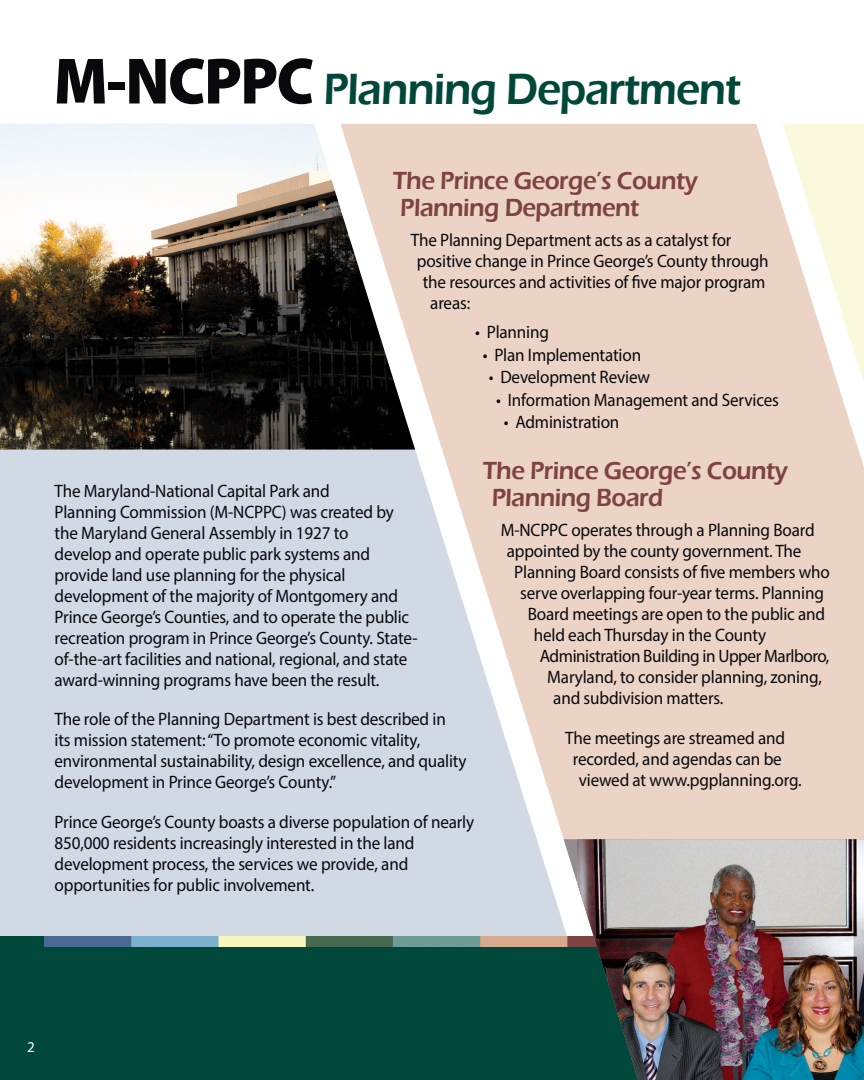
<style>
.page{position:relative;width:864px;height:1080px;background:#fff}
.page>*{position:absolute;margin:0;border:0;box-sizing:border-box;transform-origin:0 0}
.Heading_Extra_Large{font:600 45px "Eras ITC";letter-spacing:-.025em;color:#004839;scale:.95 1}
.Heading_2-brown{font:600 25.5px/27px "Eras ITC";letter-spacing:-.02em;color:#7e4243;scale:.95 1}
.Body_Text{font:18px/21px "Myriad Pro";letter-spacing:-.01em;color:#08080d;scale:.95 1}
.Body_Paragraph{font:18px "Myriad Pro";letter-spacing:-.01em;color:#08080d;scale:.95 1}
.t1{font:15px "Myriad Pro";color:#fff}
.s1{font-family:"Myriad Pro";font-weight:900;font-size:66px;color:#08080d}
</style>
<div class="page">
<div style="left:0;top:936px;width:864px;height:144px;background:#004839"></div>
<img style="left:45px;top:936px;width:519px;height:11px">
<div style="left:0;top:450px;width:340px;height:486px;background:#d1dae4"></div>
<svg style="left:340px;top:124px;width:524px;height:812px;background:#e7d8cf"></svg>
<img style="left:0;top:124px;width:415px;height:326px">
<svg style="left:564px;top:839px;width:13px;height:108px"></svg>
<img style="left:577px;top:839px;width:287px;height:241px">
<p class="Heading_Extra_Large" style="left:54px;top:63px;width:725px"><span class="s1">M-NCPPC</span> Planning Department</p>
<p class="Heading_2-brown" style="left:393px;top:167px;width:323px">The Prince George’s County<br>Planning Department</p>
<p class="Body_Text" style="left:411px;top:229px;width:339px">The Planning Department acts as a catalyst for</p>
<p class="Body_Text" style="left:417px;top:250px;width:372px">positive change in Prince George’s County through</p>
<p class="Body_Text" style="left:423px;top:271px;width:362px">the resources and activities of five major program</p>
<p class="Body_Text" style="left:430px;top:292px;width:44px">areas:</p>
<p class="Body_Paragraph" style="left:475px;top:321px;width:79px">• Planning</p>
<p class="Body_Paragraph" style="left:483px;top:344px;width:168px">• Plan Implementation</p>
<p class="Body_Paragraph" style="left:489px;top:366px;width:171px">• Development Review</p>
<p class="Body_Paragraph" style="left:496px;top:389px;width:299px">• Information Management and Services</p>
<p class="Body_Paragraph" style="left:504px;top:411px;width:123px">• Administration</p>
<p class="Heading_2-brown" style="left:492px;top:457px;width:313px;text-indent:-9px">The Prince George’s County<br>Planning Board</p>
<p class="Body_Text" style="left:501px;top:519px;width:332px">M-NCPPC operates through a Planning Board</p>
<p class="Body_Text" style="left:507px;top:540px;width:312px">appointed by the county government. The</p>
<p class="Body_Text" style="left:514px;top:561px;width:334px">Planning Board consists of five members who</p>
<p class="Body_Text" style="left:520px;top:582px;width:321px">serve overlapping four-year terms. Planning</p>
<p class="Body_Text" style="left:528px;top:603px;width:315px">Board meetings are open to the public and</p>
<p class="Body_Text" style="left:534px;top:624px;width:246px">held each Thursday in the County</p>
<p class="Body_Text" style="left:540px;top:645px;width:306px">Administration Building in Upper Marlboro,</p>
<p class="Body_Text" style="left:547px;top:666px;width:291px">Maryland, to consider planning, zoning,</p>
<p class="Body_Text" style="left:553px;top:687px;width:181px">and subdivision matters.</p>
<p class="Body_Text" style="left:565px;top:727px;width:233px">The meetings are streamed and</p>
<p class="Body_Text" style="left:573px;top:748px;width:222px">recorded, and agendas can be</p>
<p class="Body_Text" style="left:579px;top:769px;width:236px">viewed at www.pgplanning.org.</p>
<p class="Body_Text" style="left:55px;top:480px;width:384px">The Maryland-National Capital Park and<br>Planning Commission (M-NCPPC) was created by the Maryland General Assembly in 1927 to<br>develop and operate public park systems and provide land use planning for the physical development of the majority of Montgomery and Prince George’s Counties, and to operate the public recreation program in Prince George’s County. State&shy;of-the-art facilities and national, regional, and state award-winning programs have been the result.</p>
<p class="Body_Text" style="left:55px;top:708px;width:435px">The role of the Planning Department is best described in<br>its mission statement: “To promote economic vitality, environmental sustainability, design excellence, and quality development in Prince George’s County.”</p>
<p class="Body_Text" style="left:55px;top:811px;width:443px">Prince George’s County boasts a diverse population of nearly 850,000 residents increasingly interested in the land development process, the services we provide, and opportunities for public involvement.</p>
<p class="t1" style="left:27px;top:1037px;width:9px">2</p>
</div>
